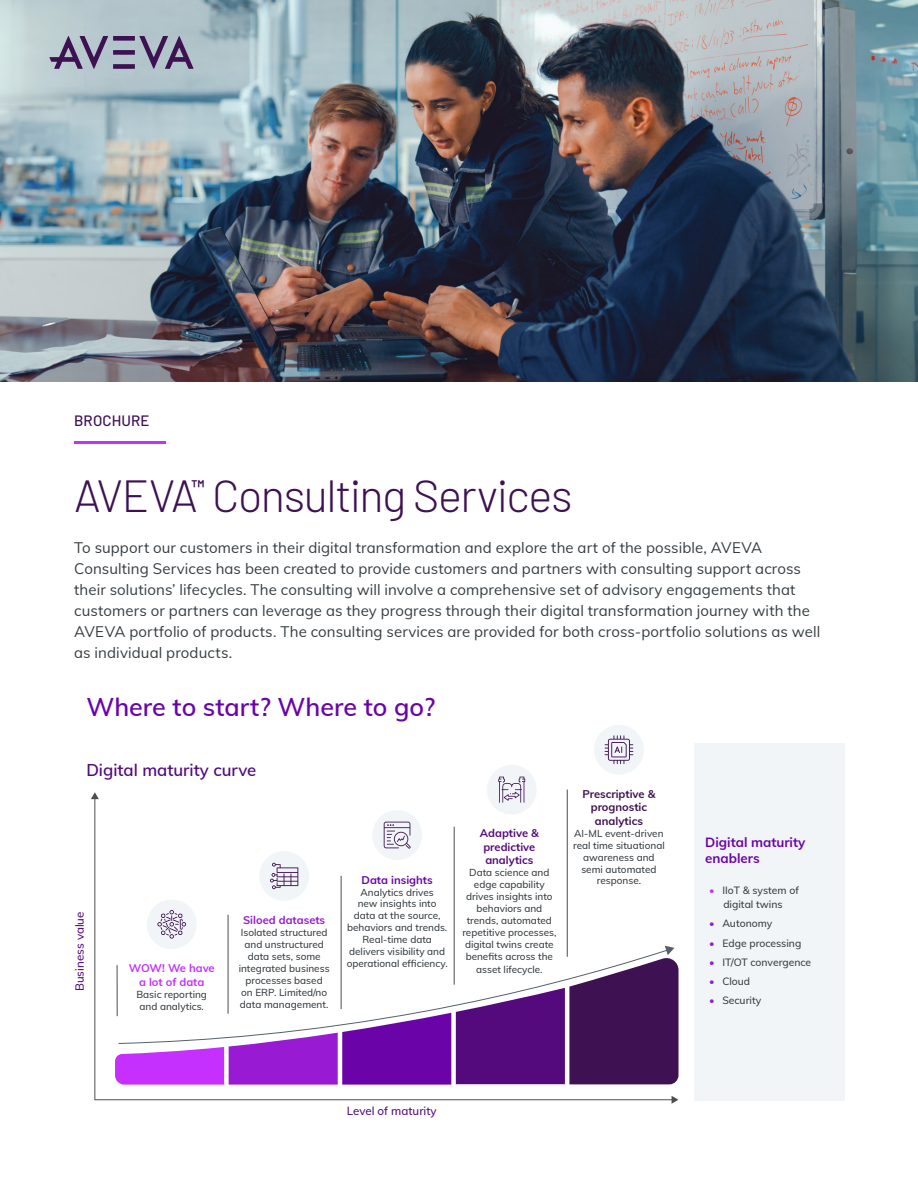
<style>
.page{position:relative;width:918px;height:1188px;background:#fff}
.page>*{position:absolute;margin:0;border:0;box-sizing:border-box;transform-origin:0 0}
.H1_Doc_Title{font:300 45px "Barlow";letter-spacing:-.03em;color:#3d1152}
.t1{font:600 25.05px "Muli";color:#6b04a8}
.H1_Doc_Title-2{font:600 19.65px "Barlow";color:#3d1152}
.t2{font:600 16.8px "Muli";color:#540a7d}
.Body_Copy{font:15px/21px "Muli";letter-spacing:.005em;color:#363d42}
.Doc_Content_Type{font:500 15px "Barlow";letter-spacing:.01em;color:#3d1152}
.t3{font:700 13.35px/16px "Muli";color:#6b04a8}
.t4{font:500 11.55px "Muli";color:#540a7d}
.t5{font:700 11.1px/13.4px "Muli";color:#3d1152;text-align:center}
.t6{font:700 11.1px/13.4px "Muli";color:#540a7d;text-align:center}
.t7{font:700 11.1px/13.4px "Muli";color:#c530ff;text-align:center}
.t8{font:700 11.1px "Muli";color:#981ad3}
.t9{font:700 11.1px "Muli";color:#6b04a8}
.t10{font:500 10.35px/14.5px "Muli";color:#363d42;text-align:center}
.t11{font:500 9.9px/12px "Muli";color:#363d42;text-align:center}
.s1{color:#c530ff}
.s2{color:#981ad3}
</style>
<div class="page">
<img style="left:0;top:0;width:918px;height:381px">
<hr style="left:74px;top:442px;width:92px;height:2px;background:#c530ff">
<svg style="left:115px;top:946px;width:564px;height:139px"></svg>
<hr style="left:94px;top:798px;width:1px;height:302px;background:#4d4d4d">
<svg style="left:91px;top:792px;width:8px;height:7px"></svg>
<hr style="left:95px;top:1099px;width:578px;height:1px;background:#4d4d4d">
<svg style="left:672px;top:1096px;width:6px;height:8px"></svg>
<hr style="left:117px;top:965px;width:1px;height:51px;background:#4d4d4d">
<hr style="left:228px;top:915px;width:1px;height:99px;background:#4d4d4d">
<hr style="left:341px;top:876px;width:1px;height:133px;background:#4d4d4d">
<hr style="left:454px;top:827px;width:1px;height:158px;background:#4d4d4d">
<hr style="left:567px;top:790px;width:1px;height:167px;background:#4d4d4d">
<div style="left:147px;top:899px;width:50px;height:50px;background:#f2f5f7;border-radius:50%"></div>
<svg style="left:157px;top:910px;width:29px;height:29px"></svg>
<div style="left:259px;top:851px;width:50px;height:50px;background:#f2f5f7;border-radius:50%"></div>
<svg style="left:270px;top:863px;width:28px;height:26px"></svg>
<div style="left:372px;top:810px;width:50px;height:50px;background:#f2f5f7;border-radius:50%"></div>
<svg style="left:384px;top:822px;width:27px;height:27px"></svg>
<div style="left:594px;top:725px;width:50px;height:50px;background:#f2f5f7;border-radius:50%"></div>
<svg style="left:605px;top:735px;width:28px;height:29px"></svg>
<div style="left:487px;top:765px;width:50px;height:50px;background:#f2f5f7;border-radius:50%"></div>
<svg style="left:498px;top:777px;width:27px;height:26px"></svg>
<div style="left:694px;top:743px;width:150px;height:357px;background:#f2f5f7"></div>
<div style="left:113px;top:64px;width:22px;height:5px;background:#3d1152"></div>
<div style="left:113px;top:50px;width:22px;height:5px;background:#3d1152"></div>
<div style="left:113px;top:36px;width:22px;height:5px;background:#3d1152"></div>
<svg style="left:49px;top:36px;width:59px;height:51px;background:#9ea2b4"></svg>
<svg style="left:139px;top:36px;width:55px;height:51px;background:#979db0"></svg>
<p class="Doc_Content_Type" style="left:74px;top:409px;width:77px">BROCHURE</p>
<p class="H1_Doc_Title" style="left:74px;top:464px;width:500px">AVEVA Consulting Services</p>
<p class="H1_Doc_Title-2" style="left:192px;top:473px;width:15px">™</p>
<p class="Body_Copy" style="left:74px;top:536px;width:748px">To support our customers in their digital transformation and explore the art of the possible, AVEVA Consulting Services has been created to provide customers and partners with consulting support across their solutions’ lifecycles. The consulting will involve a comprehensive set of advisory engagements that customers or partners can leverage as they progress through their digital transformation journey with the AVEVA portfolio of products. The consulting services are provided for both cross-portfolio solutions as well as individual products.</p>
<p class="t1" style="left:86px;top:689px;width:351px">Where to start? Where to go?</p>
<p class="t2" style="left:86px;top:758px;width:172px">Digital maturity curve</p>
<p class="t4" style="left:71px;top:991px;width:81px;rotate:-90deg">Business value</p>
<p class="t7" style="left:129px;top:961px;width:88px">WOW! We have a lot of data</p>
<p class="t11" style="left:136px;top:988px;width:72px">Basic reporting and analytics.</p>
<p class="t8" style="left:243px;top:912px;width:84px">Siloed datasets</p>
<p class="t11" style="left:239px;top:926px;width:92px">Isolated structured and unstructured data sets, some integrated business processes based on ERP. Limited/no data management.</p>
<p class="t9" style="left:362px;top:872px;width:73px">Data insights</p>
<p class="t11" style="left:347px;top:886px;width:103px">Analytics drives<br>new insights into data at the source, behaviors and trends.<br>Real-time data delivers visibility and operational efficiency.</p>
<p class="t6" style="left:480px;top:826px;width:61px">Adaptive &amp; predictive analytics</p>
<p class="t11" style="left:462px;top:866px;width:96px">Data science and edge capability drives insights into behaviors and trends, automated repetitive processes, digital twins create benefits across the</p>
<p class="t11" style="left:476px;top:963px;width:68px">asset lifecycle.</p>
<p class="t5" style="left:582px;top:787px;width:75px">Prescriptive &amp; prognostic analytics</p>
<p class="t11" style="left:573px;top:827px;width:93px">AI-ML event-driven real time situational awareness and semi automated response.</p>
<p class="t4" style="left:347px;top:1102px;width:91px">Level of maturity</p>
<p class="t3" style="left:705px;top:833px;width:102px">Digital maturity enablers</p>
<p class="t10" style="left:709px;top:882px;width:91px"><span class="s1">•</span> IIoT &amp; system of digital twins</p>
<p class="t10" style="left:709px;top:916px;width:65px"><span class="s2">•</span> Autonomy</p>
<p class="t10" style="left:709px;top:935px;width:94px"><span class="s2">•</span> Edge processing</p>
<p class="t10" style="left:709px;top:954px;width:104px"><span class="s2">•</span> IT/OT convergence</p>
<p class="t10" style="left:709px;top:973px;width:43px"><span class="s2">•</span> Cloud</p>
<p class="t10" style="left:709px;top:992px;width:54px"><span class="s2">•</span> Security</p>
</div>
